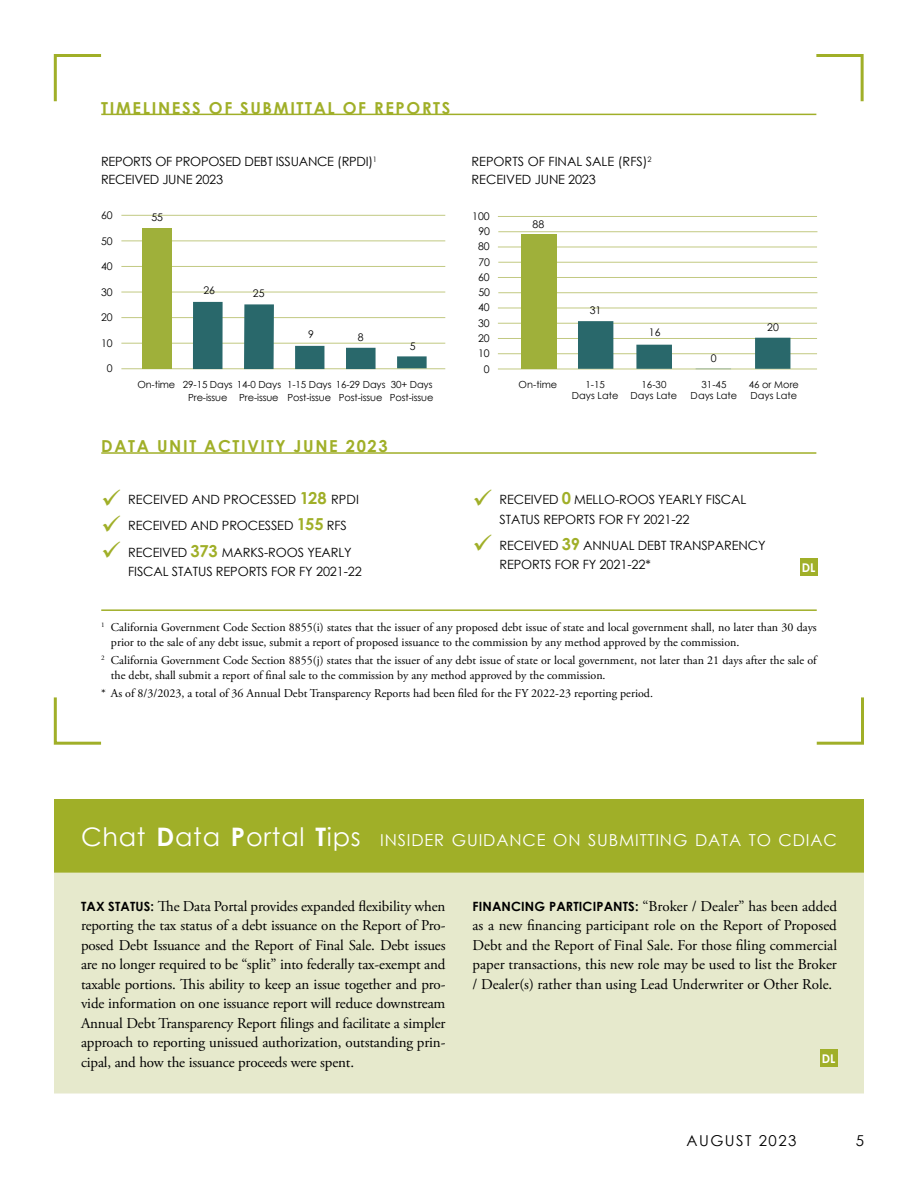
<style>
.page{position:relative;width:918px;height:1188px;background:#fff}
.page>*{position:absolute;margin:0;border:0;box-sizing:border-box;transform-origin:0 0}
.M_Head{font:16.5px "Century Gothic";letter-spacing:.05em;color:#fff}
.M_Save_the_Date_Subhead_1{font:700 16.5px "Century Gothic";letter-spacing:.1em;color:#a0af28}
.M_Body{font:15px/19.5px "Adobe Garamond Pro";letter-spacing:-.005em;color:#000;text-align:justify}
.t1{font:15px "Century Gothic";letter-spacing:.1em;color:#000}
.M_Figure_Name{font:12.75px/19.5px "Century Gothic";letter-spacing:-.01em;color:#000}
.M_Footnote_2{font:12px/14.4px "Adobe Garamond Pro";color:#000}
.M_Footnote{font:12px/14.4px "Adobe Garamond Pro";color:#000}
.t2{font:700 12px "Century Gothic";color:#fff}
.t3{font:10.5px/15.3px "Century Gothic";color:#000}
.t4{font:9.75px/11.7px "Century Gothic";letter-spacing:-.01em;color:#000;text-align:center}
.s1{color:#a0af28}
.s2{font-weight:700;font-size:16.5px;color:#a0af28}
.s3{font-size:25.5px}
.s4{font-weight:700;font-size:25.5px}
.s5{font-family:"Century Gothic";font-weight:700;font-size:12.75px}
</style>
<div class="page">
<svg style="left:53px;top:54px;width:49px;height:48px"></svg>
<svg style="left:53px;top:697px;width:49px;height:48px"></svg>
<svg style="left:816px;top:54px;width:48px;height:48px"></svg>
<svg style="left:816px;top:697px;width:48px;height:48px"></svg>
<hr style="left:101px;top:114px;width:715px;height:1px;background:#a0af28">
<hr style="left:101px;top:609px;width:716px;height:2px;background:#a0af28">
<hr style="left:101px;top:452px;width:715px;height:2px;background:#a0af28">
<hr style="left:121px;top:215px;width:324px;height:1px;background:#c2c982">
<hr style="left:121px;top:368px;width:324px;height:1px;background:#c2c982">
<hr style="left:121px;top:241px;width:324px;height:1px;background:#c2c982">
<hr style="left:121px;top:292px;width:324px;height:1px;background:#c2c982">
<hr style="left:121px;top:266px;width:324px;height:1px;background:#c2c982">
<hr style="left:121px;top:317px;width:324px;height:1px;background:#c2c982">
<hr style="left:121px;top:343px;width:324px;height:1px;background:#c2c982">
<div style="left:142px;top:228px;width:29px;height:141px;background:#9fb03a"></div>
<svg style="left:193px;top:302px;width:81px;height:67px"></svg>
<svg style="left:295px;top:346px;width:132px;height:23px"></svg>
<hr style="left:498px;top:369px;width:319px;height:1px;background:#c2c982">
<hr style="left:498px;top:216px;width:319px;height:1px;background:#c2c982">
<hr style="left:498px;top:338px;width:319px;height:1px;background:#c2c982">
<hr style="left:498px;top:323px;width:319px;height:1px;background:#c2c982">
<hr style="left:498px;top:353px;width:319px;height:1px;background:#c2c982">
<hr style="left:498px;top:247px;width:319px;height:1px;background:#c2c982">
<hr style="left:498px;top:277px;width:319px;height:1px;background:#c2c982">
<hr style="left:498px;top:231px;width:319px;height:1px;background:#c2c982">
<hr style="left:498px;top:262px;width:319px;height:1px;background:#c2c982">
<hr style="left:498px;top:292px;width:319px;height:1px;background:#c2c982">
<hr style="left:498px;top:308px;width:319px;height:1px;background:#c2c982">
<svg style="left:578px;top:321px;width:212px;height:48px"></svg>
<div style="left:521px;top:235px;width:35px;height:134px;background:#9fb03a"></div>
<div style="left:800px;top:558px;width:17px;height:18px;background:#a0af28"></div>
<div style="left:54px;top:800px;width:810px;height:73px;background:#a0af28"></div>
<div style="left:54px;top:873px;width:810px;height:221px;background:#e6e9cc"></div>
<div style="left:820px;top:1049px;width:18px;height:18px;background:#a0af28"></div>
<p class="M_Save_the_Date_Subhead_1" style="left:101px;top:95px;width:351px">TIMELINESS OF SUBMITTAL OF REPORTS</p>
<p class="M_Figure_Name" style="left:101px;top:153px;width:277px;line-height:18px">REPORTS OF PROPOSED DEBT ISSUANCE (RPDI)<sup>1<br></sup>RECEIVED JUNE 2023</p>
<p class="M_Figure_Name" style="left:471px;top:153px;width:182px;line-height:18px">REPORTS OF FINAL SALE (RFS)<sup>2<br></sup>RECEIVED JUNE 2023</p>
<p class="t3" style="left:101px;top:208px;width:13px">60</p>
<p class="t3" style="left:101px;top:233px;width:13px">50</p>
<p class="t3" style="left:101px;top:259px;width:13px">40</p>
<p class="t3" style="left:101px;top:284px;width:13px">30</p>
<p class="t3" style="left:101px;top:310px;width:13px">20</p>
<p class="t3" style="left:101px;top:335px;width:13px">10</p>
<p class="t3" style="left:107px;top:361px;width:7px">0</p>
<p class="t3" style="left:151px;top:209px;width:13px">55</p>
<p class="t3" style="left:203px;top:283px;width:13px">26</p>
<p class="t3" style="left:253px;top:285px;width:13px">25</p>
<p class="t3" style="left:308px;top:327px;width:7px">9</p>
<p class="t3" style="left:358px;top:330px;width:7px">8</p>
<p class="t3" style="left:410px;top:339px;width:7px">5</p>
<p class="t3" style="left:472px;top:208px;width:19px">100</p>
<p class="t3" style="left:478px;top:239px;width:13px">80</p>
<p class="t3" style="left:478px;top:269px;width:13px">60</p>
<p class="t3" style="left:478px;top:223px;width:13px">90</p>
<p class="t3" style="left:478px;top:254px;width:13px">70</p>
<p class="t3" style="left:478px;top:285px;width:14px">50<br>40</p>
<p class="t3" style="left:478px;top:330px;width:13px">20</p>
<p class="t3" style="left:478px;top:315px;width:13px">30</p>
<p class="t3" style="left:478px;top:346px;width:13px">10</p>
<p class="t3" style="left:484px;top:361px;width:7px">0</p>
<p class="t3" style="left:533px;top:216px;width:13px">88</p>
<p class="t3" style="left:590px;top:302px;width:13px">31</p>
<p class="t3" style="left:649px;top:324px;width:13px">16</p>
<p class="t3" style="left:711px;top:350px;width:7px">0</p>
<p class="t3" style="left:767px;top:319px;width:13px">20</p>
<p class="t4" style="left:137px;top:378px;width:145px;line-height:12.3px">On-time 29-15 Days 14-0 Days<br>Pre-issue</p>
<p class="t4" style="left:287px;top:378px;width:100px;line-height:12.3px;text-align:left">1-15 Days 16-29 Days<br>Post-issue</p>
<p class="t4" style="left:390px;top:378px;width:45px;line-height:12.3px;text-align:left">30+ Days<br>Post-issue</p>
<p class="t4" style="left:239px;top:391px;width:41px">Pre-issue</p>
<p class="t4" style="left:339px;top:391px;width:45px">Post-issue</p>
<p class="M_Save_the_Date_Subhead_1" style="left:101px;top:434px;width:288px">DATA UNIT ACTIVITY JUNE 2023</p>
<p class="M_Figure_Name" style="left:101px;top:489px;width:259px"><span class="s1">✓</span> RECEIVED AND PROCESSED <span class="s2">128</span> RPDI</p>
<p class="M_Figure_Name" style="left:101px;top:516px;width:247px"><span class="s1">✓</span> RECEIVED AND PROCESSED <span class="s2">155</span> RFS</p>
<p class="M_Figure_Name" style="left:128px;top:542px;width:235px;text-indent:-27px"><span class="s1">✓</span> RECEIVED <span class="s2">373</span> MARKS-ROOS YEARLY<br>FISCAL STATUS REPORTS FOR FY 2021-22</p>
<p class="t4" style="left:519px;top:378px;width:40px">On-time</p>
<p class="t4" style="left:572px;top:378px;width:48px">1-15<br>Days Late</p>
<p class="t4" style="left:631px;top:378px;width:48px">16-30<br>Days Late</p>
<p class="t4" style="left:691px;top:378px;width:48px">31-45<br>Days Late</p>
<p class="t4" style="left:749px;top:378px;width:52px;text-align:left">46 or More<br>Days Late</p>
<p class="M_Figure_Name" style="left:500px;top:489px;width:248px;text-indent:-27px"><span class="s1">✓</span> RECEIVED <span class="s2">0</span> MELLO-ROOS YEARLY FISCAL<br>STATUS REPORTS FOR FY 2021-22</p>
<p class="M_Figure_Name" style="left:500px;top:535px;width:268px;text-indent:-27px"><span class="s1">✓</span> RECEIVED <span class="s2">39</span> ANNUAL DEBT TRANSPARENCY<br>REPORTS FOR FY 2021-22*</p>
<p class="t2" style="left:802px;top:558px;width:15px">DL</p>
<p class="M_Footnote" style="left:111px;top:621px;width:707px;text-indent:-10px"><sup>1</sup> California Government Code Section 8855(i) states that the issuer of any proposed debt issue of state and local government shall, no later than 30 days prior to the sale of any debt issue, submit a report of proposed issuance to the commission by any method approved by the commission.</p>
<p class="M_Footnote_2" style="left:111px;top:654px;width:707px;text-indent:-10px"><sup>2</sup> California Government Code Section 8855(j) states that the issuer of any debt issue of state or local government, not later than 21 days after the sale of the debt, shall submit a report of final sale to the commission by any method approved by the commission.</p>
<p class="M_Footnote_2" style="left:101px;top:687px;width:553px">* As of 8/3/2023, a total of 36 Annual Debt Transparency Reports had been filed for the FY 2022-23 reporting period.</p>
<p class="M_Head" style="left:81px;top:828px;width:758px"><span class="s3">Chat</span> <span class="s4">D</span><span class="s3">ata</span> <span class="s4">P</span><span class="s3">ortal</span> <span class="s4">T</span><span class="s3">ips</span> INSIDER GUIDANCE ON SUBMITTING DATA TO CDIAC</p>
<p class="M_Body" style="left:81px;top:897px;width:366px"><span class="s5">TAX STATUS:</span> The Data Portal provides expanded flexibility when reporting the tax status of a debt issuance on the Report of Pro&shy;posed Debt Issuance and the Report of Final Sale. Debt issues are no longer required to be “split” into federally tax-exempt and taxable portions. This ability to keep an issue together and pro&shy;vide information on one issuance report will reduce downstream Annual Debt Transparency Report filings and facilitate a simpler approach to reporting unissued authorization, outstanding prin&shy;cipal, and how the issuance proceeds were spent.</p>
<p class="M_Body" style="left:472px;top:897px;width:366px"><span class="s5">FINANCING PARTICIPANTS:</span> “Broker / Dealer” has been added as a new financing participant role on the Report of Proposed Debt and the Report of Final Sale. For those filing commercial paper transactions, this new role may be used to list the Broker / Dealer(s) rather than using Lead Underwriter or Other Role.</p>
<p class="t2" style="left:822px;top:1049px;width:15px">DL</p>
<p class="t1" style="left:686px;top:1130px;width:112px">AUGUST 2023</p>
<p class="t1" style="left:856px;top:1130px;width:10px">5</p>
</div>
